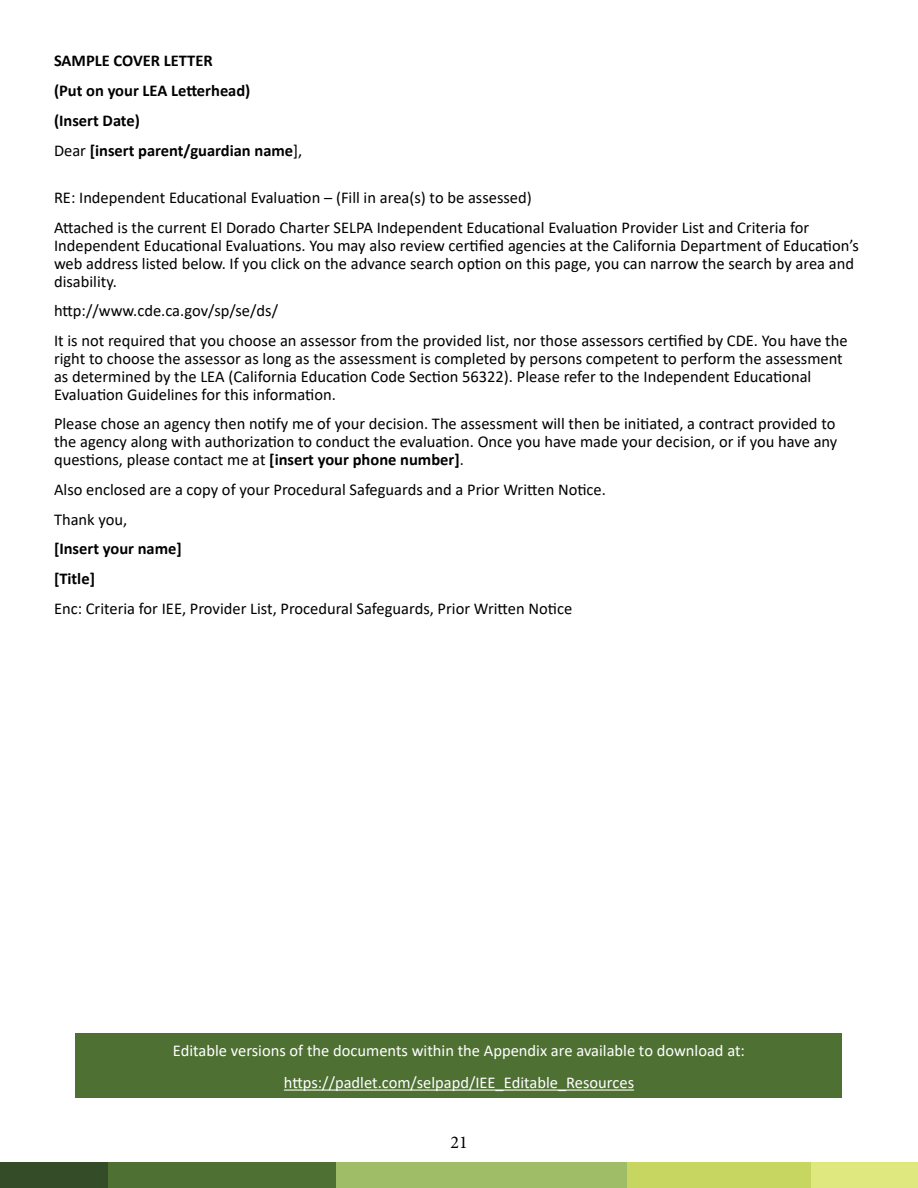
<style>
.page{position:relative;width:918px;height:1188px;background:#fff}
.page>*{position:absolute;margin:0;border:0;box-sizing:border-box;transform-origin:0 0}
.t1{font:18px "Minion Pro";color:#000}
.t2{font:16.5px/17.9px "Calibri";color:#000}
.t3{font:16.5px/31.8px "Calibri";color:#fff;text-align:center}
.t4{font:700 16.5px/29.8px "Calibri";color:#000}
.s1{font-weight:400}
.s2{font-weight:700}
</style>
<div class="page">
<div style="left:626px;top:1163px;width:186px;height:25px;background:#c6d660"></div>
<div style="left:812px;top:1163px;width:106px;height:25px;background:#dfe77f"></div>
<div style="left:108px;top:1163px;width:228px;height:25px;background:#4f7033"></div>
<div style="left:336px;top:1163px;width:290px;height:25px;background:#9fbd66"></div>
<div style="left:0;top:1163px;width:108px;height:25px;background:#354c28"></div>
<div style="left:76px;top:1034px;width:766px;height:32px;background:#4f7033"></div>
<div style="left:76px;top:1065px;width:766px;height:33px;background:#4f7033"></div>
<hr style="left:284px;top:1090px;width:350px;height:1px;background:#fff">
<p class="t4" style="left:54px;top:46px;width:250px">SAMPLE COVER LETTER<br>(Put on your LEA Letterhead)<br>(Insert Date)<br><span class="s1">Dear</span> [insert parent/guardian name<span class="s1">],</span></p>
<p class="t2" style="left:54px;top:183px;width:757px;line-height:29.8px">RE: Independent Educational Evaluation – (Fill in area(s) to be assessed)<br>Attached is the current El Dorado Charter SELPA Independent Educational Evaluation Provider List and Criteria for</p>
<p class="t2" style="left:54px;top:236px;width:806px">Independent Educational Evaluations. You may also review certified agencies at the California Department of Education’s web address listed below. If you click on the advance search option on this page, you can narrow the search by area and disability.</p>
<p class="t2" style="left:54px;top:296px;width:795px;line-height:29.8px">http://www.cde.ca.gov/sp/se/ds/<br>It is not required that you choose an assessor from the provided list, nor those assessors certified by CDE. You have the</p>
<p class="t2" style="left:54px;top:349px;width:790px">right to choose the assessor as long as the assessment is completed by persons competent to perform the assessment as determined by the LEA (California Education Code Section 56322). Please refer to the Independent Educational<br>Evaluation Guidelines for this information.</p>
<p class="t2" style="left:54px;top:415px;width:785px">Please chose an agency then notify me of your decision. The assessment will then be initiated, a contract provided to the agency along with authorization to conduct the evaluation. Once you have made your decision, or if you have any questions, please contact me at <span class="s2">[insert your phone number]</span>.</p>
<p class="t2" style="left:54px;top:474px;width:553px;line-height:29.8px">Also enclosed are a copy of your Procedural Safeguards and a Prior Written Notice.<br>Thank you,</p>
<p class="t4" style="left:54px;top:534px;width:129px">[Insert your name] [Title]</p>
<p class="t2" style="left:54px;top:599px;width:520px">Enc: Criteria for IEE, Provider List, Procedural Safeguards, Prior Written Notice</p>
<p class="t3" style="left:173px;top:1035px;width:574px">Editable versions of the documents within the Appendix are available to download at: https://padlet.com/selpapd/IEE_Editable_Resources</p>
<p class="t1" style="left:450px;top:1130px;width:19px">21</p>
</div>
